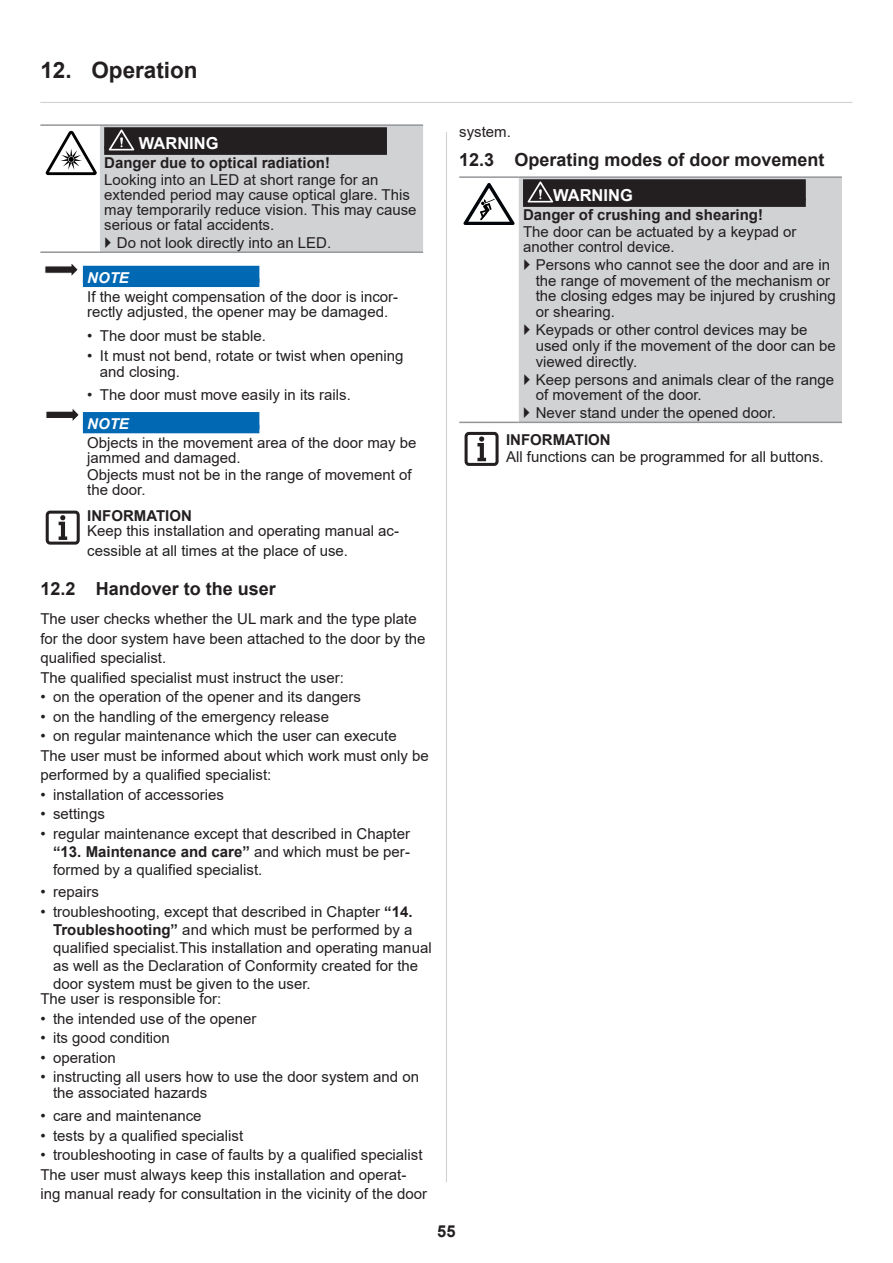
<style>
.page{position:relative;width:893px;height:1263px;background:#fff}
.page>*{position:absolute;margin:0;border:0;box-sizing:border-box;transform-origin:0 0}
.t1{font:700 22.5px "Arial";color:#231f20}
.t2{font:700 18px "Arial";color:#231f20}
.t3{font:700 16.5px "Arial";color:#fff}
.t4{font:700 16.5px "Arial";color:#231f20}
.t5{font:15px/15.8px "Arial";color:#231f20}
.t6{font:700 15px "Arial";color:#231f20}
.t7{font:italic 700 15px "Arial";color:#fff}
.s1{font-weight:700}
</style>
<div class="page">
<hr style="left:40px;top:102px;width:813px;height:1px;background:#d1d2d4">
<hr style="left:446px;top:132px;width:1px;height:1050px;background:#d1d2d4">
<div style="left:519px;top:178px;width:323px;height:244px;background:#d1d2d4"></div>
<hr style="left:459px;top:176px;width:60px;height:2px;background:#939598">
<hr style="left:459px;top:422px;width:60px;height:1px;background:#939598">
<hr style="left:519px;top:176px;width:323px;height:2px;background:#939598">
<hr style="left:519px;top:422px;width:323px;height:1px;background:#939598">
<div style="left:523px;top:179px;width:283px;height:22px;background:#231f20"></div>
<div style="left:523px;top:198px;width:283px;height:9px;background:#231f20"></div>
<svg style="left:528px;top:181px;width:25px;height:21px"></svg>
<svg style="left:463px;top:183px;width:51px;height:42px"></svg>
<div style="left:465px;top:432px;width:34px;height:34px;border:3px solid #231f20;border-radius:3px"></div>
<svg style="left:477px;top:436px;width:9px;height:25px"></svg>
<hr style="left:40px;top:124px;width:60px;height:2px;background:#939598">
<hr style="left:40px;top:251px;width:60px;height:2px;background:#939598">
<hr style="left:100px;top:124px;width:323px;height:2px;background:#939598">
<hr style="left:100px;top:251px;width:323px;height:2px;background:#939598">
<div style="left:83px;top:266px;width:176px;height:17px;background:#0168b3"></div>
<div style="left:83px;top:278px;width:176px;height:9px;background:#0168b3"></div>
<div style="left:83px;top:412px;width:176px;height:17px;background:#0168b3"></div>
<div style="left:83px;top:425px;width:176px;height:8px;background:#0168b3"></div>
<svg style="left:44px;top:264px;width:34px;height:12px"></svg>
<svg style="left:46px;top:409px;width:33px;height:12px"></svg>
<div style="left:46px;top:511px;width:34px;height:34px;border:3px solid #231f20;border-radius:3px"></div>
<svg style="left:59px;top:515px;width:8px;height:25px"></svg>
<svg style="left:524px;top:259px;width:6px;height:11px"></svg>
<svg style="left:524px;top:324px;width:6px;height:11px"></svg>
<svg style="left:524px;top:373px;width:6px;height:11px"></svg>
<svg style="left:524px;top:407px;width:6px;height:11px"></svg>
<svg style="left:46px;top:125px;width:377px;height:127px"></svg>
<h1 class="t1" style="left:40px;top:54px;width:159px">12. Operation</h1>
<p class="t3" style="left:139px;top:131px;width:81px">WARNING</p>
<p class="t6" style="left:104px;top:152px;width:227px">Danger due to optical radiation!</p>
<p class="t5" style="left:104px;top:172px;width:314px;line-height:15px">Looking into an LED at short range for an extended period may cause optical glare. This may temporarily reduce vision. This may cause serious or fatal accidents.</p>
<p class="t5" style="left:117px;top:235px;width:216px">Do not look directly into an LED.</p>
<p class="t7" style="left:87px;top:267px;width:43px">NOTE</p>
<p class="t5" style="left:87px;top:289px;width:312px;line-height:15px">If the weight compensation of the door is incor&shy;rectly adjusted, the opener may be damaged.</p>
<p class="t5" style="left:87px;top:328px;width:180px">• The door must be stable.</p>
<p class="t5" style="left:100px;top:348px;width:305px;text-indent:-13px">• It must not bend, rotate or twist when opening and closing.</p>
<p class="t5" style="left:87px;top:387px;width:265px">• The door must move easily in its rails.</p>
<p class="t7" style="left:87px;top:414px;width:43px">NOTE</p>
<p class="t5" style="left:87px;top:435px;width:331px;line-height:15px">Objects in the movement area of the door may be jammed and damaged.</p>
<p class="t5" style="left:87px;top:468px;width:326px;line-height:15px">Objects must not be in the range of movement of the door.</p>
<p class="t6" style="left:87px;top:505px;width:106px">INFORMATION</p>
<p class="t5" style="left:87px;top:521px;width:313px;line-height:19.5px">Keep this installation and operating manual ac&shy;cessible at all times at the place of use.</p>
<p class="t2" style="left:40px;top:576px;width:237px">12.2 Handover to the user</p>
<p class="t5" style="left:40px;top:609px;width:387px;line-height:19.5px">The user checks whether the UL mark and the type plate for the door system have been attached to the door by the qualified specialist.<br>The qualified specialist must instruct the user:</p>
<p class="t5" style="left:40px;top:689px;width:322px">• on the operation of the opener and its dangers</p>
<p class="t5" style="left:40px;top:708px;width:290px">• on the handling of the emergency release</p>
<p class="t5" style="left:40px;top:726px;width:390px;line-height:19.5px">• on regular maintenance which the user can execute<br>The user must be informed about which work must only be performed by a qualified specialist:</p>
<p class="t5" style="left:40px;top:786px;width:185px">• installation of accessories</p>
<p class="t5" style="left:40px;top:806px;width:66px">• settings</p>
<p class="t5" style="left:53px;top:824px;width:358px;line-height:18px;text-align:justify;text-indent:-13px">• regular maintenance except that described in Chapter <span class="s1">“13. Maintenance and care”</span> and which must be per&shy;formed by a qualified specialist.</p>
<p class="t5" style="left:40px;top:884px;width:60px">• repairs</p>
<p class="t5" style="left:53px;top:902px;width:380px;line-height:18px;text-indent:-13px">• troubleshooting, except that described in Chapter <span class="s1">“14.<br>Troubleshooting”</span> and which must be performed by a qualified specialist.This installation and operating manual as well as the Declaration of Conformity created for the door system must be given to the user.</p>
<p class="t5" style="left:40px;top:991px;width:182px">The user is responsible for:</p>
<p class="t5" style="left:40px;top:1011px;width:218px">• the intended use of the opener</p>
<p class="t5" style="left:40px;top:1030px;width:131px">• its good condition</p>
<p class="t5" style="left:40px;top:1050px;width:77px">• operation</p>
<p class="t5" style="left:53px;top:1069px;width:367px;text-indent:-13px">• instructing all users how to use the door system and on the associated hazards</p>
<p class="t5" style="left:40px;top:1108px;width:163px">• care and maintenance</p>
<p class="t5" style="left:40px;top:1128px;width:204px">• tests by a qualified specialist</p>
<p class="t5" style="left:40px;top:1145px;width:388px;line-height:19.5px">• troubleshooting in case of faults by a qualified specialist<br>The user must always keep this installation and operat&shy;ing manual ready for consultation in the vicinity of the door</p>
<p class="t5" style="left:459px;top:123px;width:53px">system.</p>
<p class="t2" style="left:459px;top:147px;width:367px">12.3 Operating modes of door movement</p>
<p class="t3" style="left:553px;top:183px;width:81px">WARNING</p>
<p class="t6" style="left:523px;top:204px;width:242px">Danger of crushing and shearing!</p>
<p class="t5" style="left:523px;top:224px;width:275px;line-height:15px">The door can be actuated by a keypad or another control device.</p>
<p class="t5" style="left:536px;top:257px;width:302px">Persons who cannot see the door and are in the range of movement of the mechanism or the closing edges may be injured by crushing or shearing.</p>
<p class="t5" style="left:536px;top:322px;width:302px">Keypads or other control devices may be used only if the movement of the door can be viewed directly.</p>
<p class="t5" style="left:536px;top:371px;width:300px">Keep persons and animals clear of the range of movement of the door.</p>
<p class="t5" style="left:536px;top:405px;width:242px">Never stand under the opened door.</p>
<p class="t6" style="left:506px;top:429px;width:106px">INFORMATION</p>
<p class="t5" style="left:506px;top:449px;width:319px">All functions can be programmed for all buttons.</p>
<p class="t4" style="left:437px;top:1220px;width:20px">55</p>
</div>
